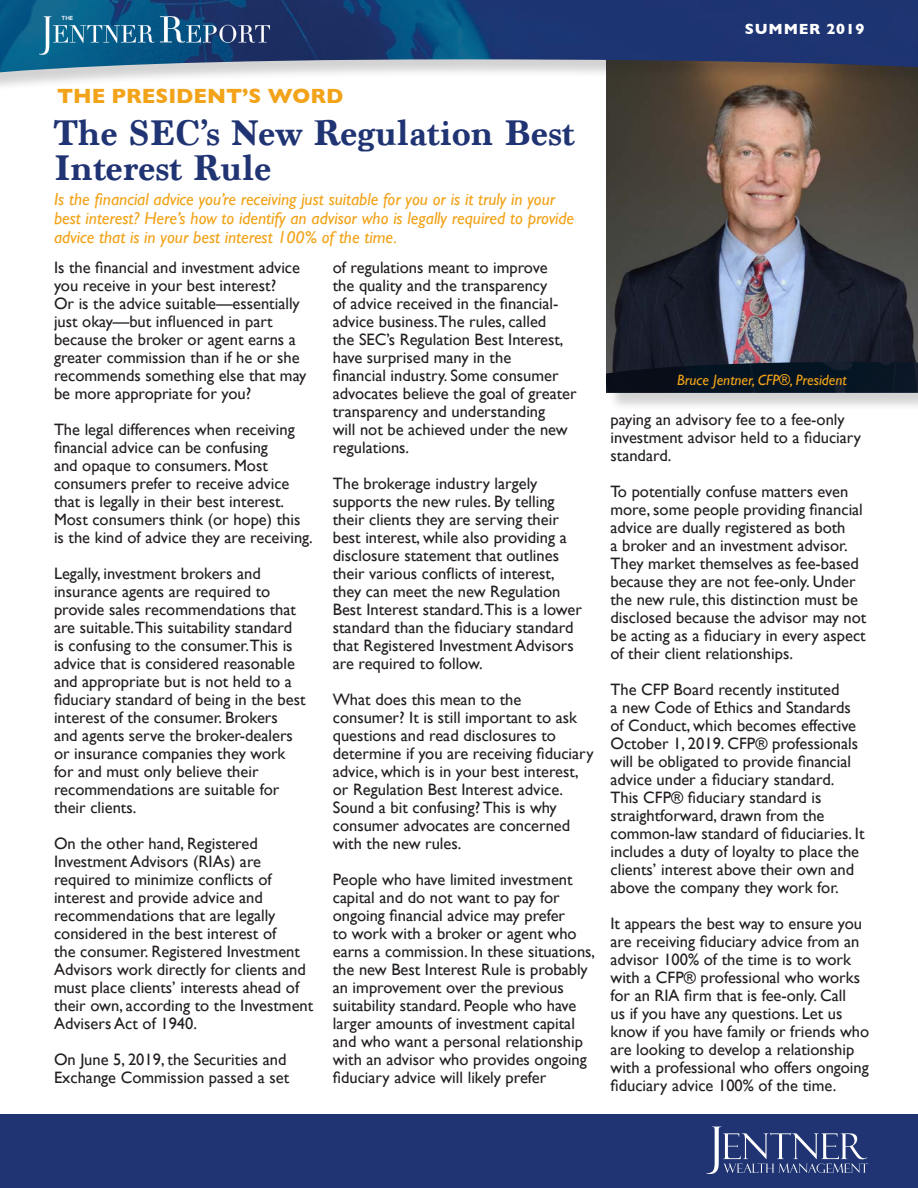
<style>
.page{position:relative;width:918px;height:1188px;background:#fff}
.page>*{position:absolute;margin:0;border:0;box-sizing:border-box;transform-origin:0 0}
.t1{font:700 37.5px/34.5px "Marion";color:#203473}
.t2{font:700 21px "Gill Sans";color:#f2a319}
.t3{font:italic 17.4px/18.8px "Gill Sans";color:#f2a319}
.t4{font:16.5px/18px "Gill Sans";color:#231f20}
.t5{font:italic 15px "Gill Sans";color:#f2a319}
.t6{font:700 15px "Gill Sans";letter-spacing:.05em;color:#fff}
.t7{font:600 6px "Gill Sans";color:#fff}
</style>
<div class="page">
<img style="left:606px;top:94px;width:312px;height:260px">
<div style="left:0;top:0;width:918px;height:94px;background:#231f20;opacity:.2"></div>
<img style="left:0;top:0;width:918px;height:72px">
<div style="left:608px;top:364px;width:310px;height:48px;background:#231f20;opacity:.2"></div>
<svg style="left:606px;top:354px;width:312px;height:8px;background:#353746"></svg>
<img style="left:606px;top:362px;width:312px;height:31px">
<svg style="left:39px;top:16px;width:231px;height:39px;background:#2c668f"></svg>
<div style="left:0;top:1115px;width:918px;height:73px;background:#203473"></div>
<svg style="left:706px;top:1127px;width:162px;height:47px"></svg>
<p class="t7" style="left:61px;top:15px;width:14px">THE</p>
<p class="t6" style="left:745px;top:17px;width:121px">SUMMER 2019</p>
<p class="t2" style="left:57px;top:79px;width:288px">THE PRESIDENT’S WORD</p>
<p class="t1" style="left:54px;top:116px;width:522px">The SEC’s New Regulation Best<br>Interest Rule</p>
<p class="t3" style="left:54px;top:190px;width:522px">Is the financial advice you’re receiving just suitable for you or is it truly in your best interest? Here’s how to identify an advisor who is legally required to provide advice that is in your best interest 100% of the time.</p>
<p class="t4" style="left:54px;top:258px;width:254px">Is the financial and investment advice you receive in your best interest?<br>Or is the advice suitable—essentially just okay—but influenced in part because the broker or agent earns a greater commission than if he or she recommends something else that may be more appropriate for you?</p>
<p class="t4" style="left:54px;top:420px;width:260px">The legal differences when receiving financial advice can be confusing<br>and opaque to consumers. Most consumers prefer to receive advice that is legally in their best interest.<br>Most consumers think (or hope) this is the kind of advice they are receiving.</p>
<p class="t4" style="left:54px;top:564px;width:253px">Legally, investment brokers and insurance agents are required to provide sales recommendations that are suitable.This suitability standard is confusing to the consumer.This is advice that is considered reasonable and appropriate but is not held to a fiduciary standard of being in the best interest of the consumer. Brokers<br>and agents serve the broker-dealers or insurance companies they work for and must only believe their recommendations are suitable for their clients.</p>
<p class="t4" style="left:54px;top:834px;width:261px">On the other hand, Registered Investment Advisors (RIAs) are required to minimize conflicts of interest and provide advice and recommendations that are legally considered in the best interest of<br>the consumer. Registered Investment Advisors work directly for clients and must place clients’ interests ahead of their own, according to the Investment Advisers Act of 1940.</p>
<p class="t4" style="left:54px;top:1050px;width:237px">On June 5, 2019, the Securities and<br>Exchange Commission passed a set</p>
<p class="t4" style="left:333px;top:258px;width:245px">of regulations meant to improve<br>the quality and the transparency<br>of advice received in the financial&shy;advice business.The rules, called<br>the SEC’s Regulation Best Interest, have surprised many in the<br>financial industry. Some consumer advocates believe the goal of greater transparency and understanding<br>will not be achieved under the new regulations.</p>
<p class="t4" style="left:333px;top:474px;width:251px">The brokerage industry largely supports the new rules. By telling their clients they are serving their best interest, while also providing a disclosure statement that outlines their various conflicts of interest, they can meet the new Regulation Best Interest standard.This is a lower standard than the fiduciary standard that Registered Investment Advisors are required to follow.</p>
<p class="t4" style="left:333px;top:690px;width:262px">What does this mean to the consumer? It is still important to ask questions and read disclosures to determine if you are receiving fiduciary advice, which is in your best interest, or Regulation Best Interest advice.<br>Sound a bit confusing? This is why consumer advocates are concerned with the new rules.</p>
<p class="t4" style="left:333px;top:870px;width:264px">People who have limited investment capital and do not want to pay for ongoing financial advice may prefer<br>to work with a broker or agent who earns a commission. In these situations, the new Best Interest Rule is probably an improvement over the previous suitability standard. People who have larger amounts of investment capital and who want a personal relationship with an advisor who provides ongoing fiduciary advice will likely prefer</p>
<p class="t5" style="left:677px;top:372px;width:171px">Bruce Jentner, CFP®, President</p>
<p class="t4" style="left:610px;top:411px;width:252px">paying an advisory fee to a fee-only investment advisor held to a fiduciary standard.</p>
<p class="t4" style="left:610px;top:483px;width:257px">To potentially confuse matters even more, some people providing financial advice are dually registered as both<br>a broker and an investment advisor.<br>They market themselves as fee-based because they are not fee-only. Under the new rule, this distinction must be disclosed because the advisor may not be acting as a fiduciary in every aspect of their client relationships.</p>
<p class="t4" style="left:610px;top:681px;width:256px">The CFP Board recently instituted<br>a new Code of Ethics and Standards of Conduct, which becomes effective October 1, 2019. CFP® professionals will be obligated to provide financial advice under a fiduciary standard.<br>This CFP® fiduciary standard is straightforward, drawn from the common-law standard of fiduciaries. It includes a duty of loyalty to place the clients’ interest above their own and above the company they work for.</p>
<p class="t4" style="left:610px;top:915px;width:260px">It appears the best way to ensure you are receiving fiduciary advice from an advisor 100% of the time is to work with a CFP® professional who works for an RIA firm that is fee-only. Call<br>us if you have any questions. Let us know if you have family or friends who are looking to develop a relationship with a professional who offers ongoing fiduciary advice 100% of the time.</p>
</div>
